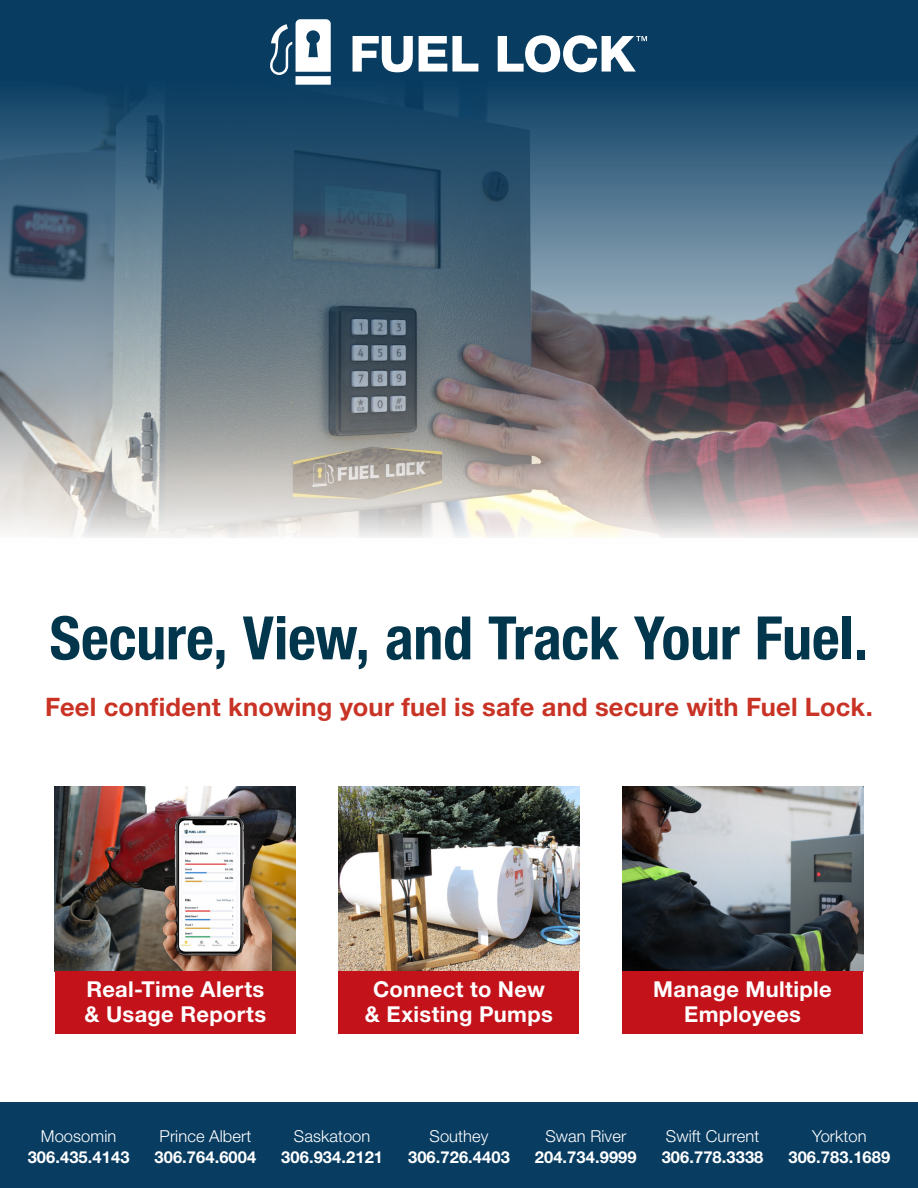
<style>
.page{position:relative;width:918px;height:1188px;background:#fff}
.page>*{position:absolute;margin:0;border:0;box-sizing:border-box;transform-origin:0 0}
.t1{font:700 condensed 60px "Helvetica Neue LT Std";letter-spacing:-.005em;color:#01364c}
.t2{font:700 25.5px "Helvetica Neue LT Std";letter-spacing:.01em;color:#c93325}
.t3{font:700 21.9px/25px "Helvetica Neue LT Std";letter-spacing:.015em;color:#fff;text-align:center}
.t4{font:700 16.5px/21px "Helvetica Neue LT Std";letter-spacing:.005em;color:#fff;text-align:center}
.t5{font:300 16.5px/21px "Helvetica Neue LT Std";letter-spacing:.005em;color:#fff;text-align:center}
.s1{font-weight:300}
.s2{font-weight:700}
</style>
<div class="page">
<img style="left:622px;top:786px;width:241px;height:185px">
<div style="left:622px;top:971px;width:241px;height:63px;background:#c4121a"></div>
<div style="left:0;top:1103px;width:918px;height:85px;background:#083c61"></div>
<img style="left:55px;top:786px;width:241px;height:185px">
<img style="left:0;top:0;width:918px;height:538px">
<svg style="left:270px;top:19px;width:61px;height:66px"></svg>
<svg style="left:353px;top:36px;width:60px;height:36px"></svg>
<svg style="left:419px;top:36px;width:59px;height:36px"></svg>
<svg style="left:498px;top:35px;width:149px;height:37px"></svg>
<div style="left:159px;top:811px;width:131px;height:179px;background:#231f20;opacity:.75"></div>
<img style="left:157px;top:810px;width:114px;height:161px">
<img style="left:339px;top:786px;width:240px;height:185px">
<div style="left:55px;top:971px;width:241px;height:63px;background:#c4121a"></div>
<div style="left:339px;top:971px;width:240px;height:63px;background:#c4121a"></div>
<p class="t1" style="left:50px;top:602px;width:820px">Secure, View, and Track Your Fuel.</p>
<p class="t2" style="left:45px;top:691px;width:829px">Feel confident knowing your fuel is safe and secure with Fuel Lock.</p>
<p class="t3" style="left:85px;top:976px;width:183px;text-align:left">Real-Time Alerts &amp; Usage Reports</p>
<p class="t3" style="left:365px;top:976px;width:190px">Connect to New &amp; Existing Pumps</p>
<p class="t3" style="left:653px;top:976px;width:180px">Manage Multiple<br>Employees</p>
<p class="t4" style="left:28px;top:1125px;width:103px"><span class="s1">Moosomin<br></span>306.435.4143</p>
<p class="t5" style="left:155px;top:1125px;width:103px">Prince Albert<br><span class="s2">306.764.6004</span></p>
<p class="t4" style="left:281px;top:1125px;width:103px"><span class="s1">Saskatoon<br></span>306.934.2121</p>
<p class="t4" style="left:408px;top:1125px;width:103px"><span class="s1">Southey<br></span>306.726.4403</p>
<p class="t4" style="left:535px;top:1125px;width:103px"><span class="s1">Swan River<br></span>204.734.9999</p>
<p class="t5" style="left:662px;top:1125px;width:103px;text-align:left">Swift Current<br><span class="s2">306.778.3338</span></p>
<p class="t4" style="left:788px;top:1125px;width:103px"><span class="s1">Yorkton<br></span>306.783.1689</p>
</div>
